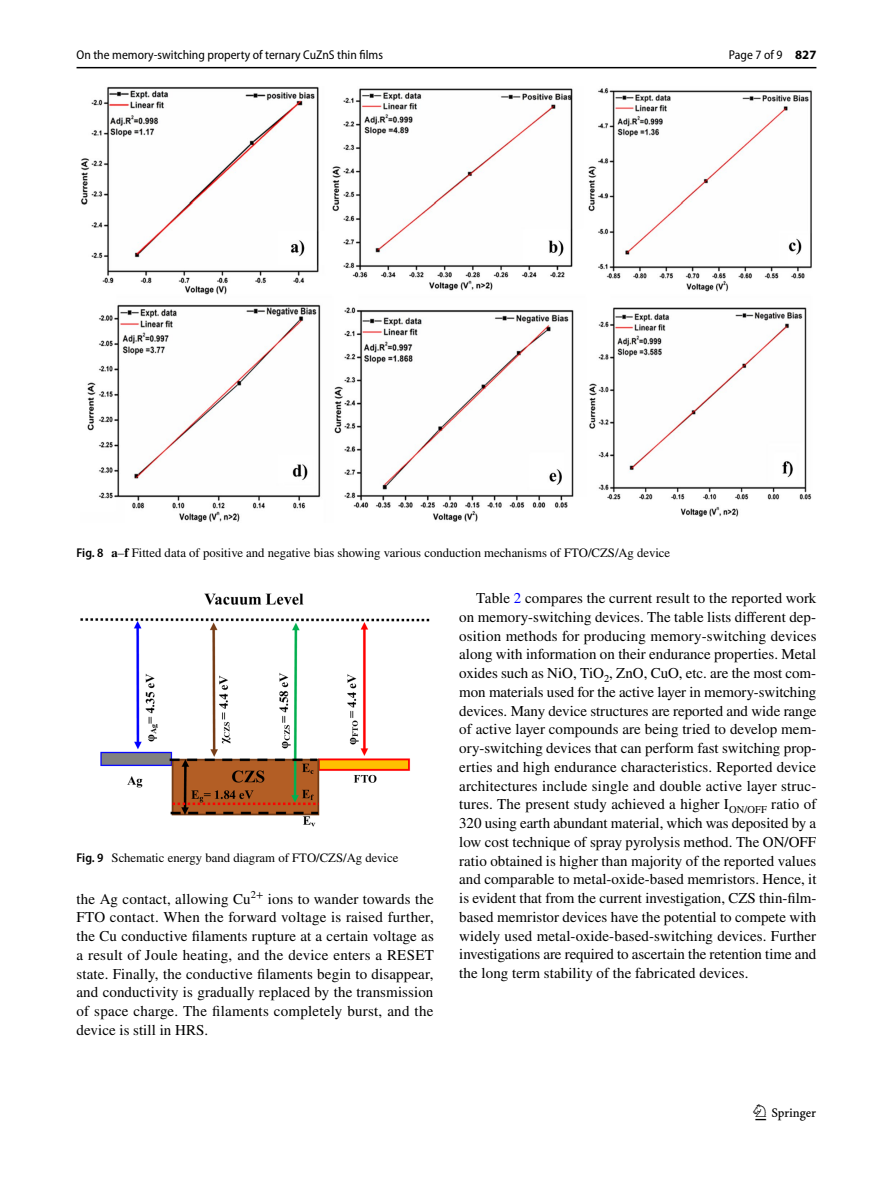
<style>
.page{position:relative;width:893px;height:1187px;background:#fff}
.page>*{position:absolute;margin:0;border:0;box-sizing:border-box;transform-origin:0 0}
.t1{font:22.5px "Springnew Regular 3";color:#000}
.t2{font:15px/18.8px "STIX";letter-spacing:.005em;color:#000;text-align:justify}
.t3{font:12.75px "STIX";color:#000}
.t4{font:semi-condensed 12.75px "Myriad Pro";color:#000}
.s1{font-weight:700;font-stretch:normal}
.s2{font-family:"Myriad Pro";font-weight:600;font-stretch:semi-condensed}
.s3{font-weight:700}
.s4{color:#00f}
</style>
<div class="page">
<hr style="left:77px;top:67px;width:739px;height:1px;background:#000">
<img style="left:81px;top:87px;width:731px;height:435px">
<img style="left:81px;top:593px;width:348px;height:233px">
<p class="t4" style="left:77px;top:48px;width:308px">On the memory‑switching property of ternary CuZnS thin films</p>
<p class="t4" style="left:729px;top:48px;width:89px">Page 7 of 9 <span class="s1">827</span></p>
<p class="t3" style="left:77px;top:544px;width:595px"><span class="s2">Fig. 8</span> <span class="s3">a</span>–<span class="s3">f</span> Fitted data of positive and negative bias showing various conduction mechanisms of FTO/CZS/Ag device</p>
<p class="t3" style="left:77px;top:848px;width:323px"><span class="s2">Fig. 9</span> Schematic energy band diagram of FTO/CZS/Ag device</p>
<p class="t2" style="left:77px;top:890px;width:359px">the Ag contact, allowing Cu<sup>2+</sup> ions to wander towards the FTO contact. When the forward voltage is raised further, the Cu conductive filaments rupture at a certain voltage as a result of Joule heating, and the device enters a RESET state. Finally, the conductive filaments begin to disappear, and conductivity is gradually replaced by the transmission of space charge. The filaments completely burst, and the device is still in HRS.</p>
<p class="t2" style="left:459px;top:589px;width:359px;text-indent:17px">Table <span class="s4">2</span> compares the current result to the reported work on memory-switching devices. The table lists different dep&shy;osition methods for producing memory-switching devices along with information on their endurance properties. Metal oxides such as NiO, TiO<sub>2</sub>, ZnO, CuO, etc. are the most com&shy;mon materials used for the active layer in memory-switching devices. Many device structures are reported and wide range of active layer compounds are being tried to develop mem&shy;ory-switching devices that can perform fast switching prop&shy;erties and high endurance characteristics. Reported device architectures include single and double active layer struc&shy;tures. The present study achieved a higher I<sub>ON/OFF</sub> ratio of 320 using earth abundant material, which was deposited by a low cost technique of spray pyrolysis method. The ON/OFF ratio obtained is higher than majority of the reported values and comparable to metal-oxide-based memristors. Hence, it is evident that from the current investigation, CZS thin-film&shy;based memristor devices have the potential to compete with widely used metal-oxide-based-switching devices. Further investigations are required to ascertain the retention time and the long term stability of the fabricated devices.</p>
<h1 class="t1" style="left:755px;top:1104px;width:62px">1 3</h1>
</div>
